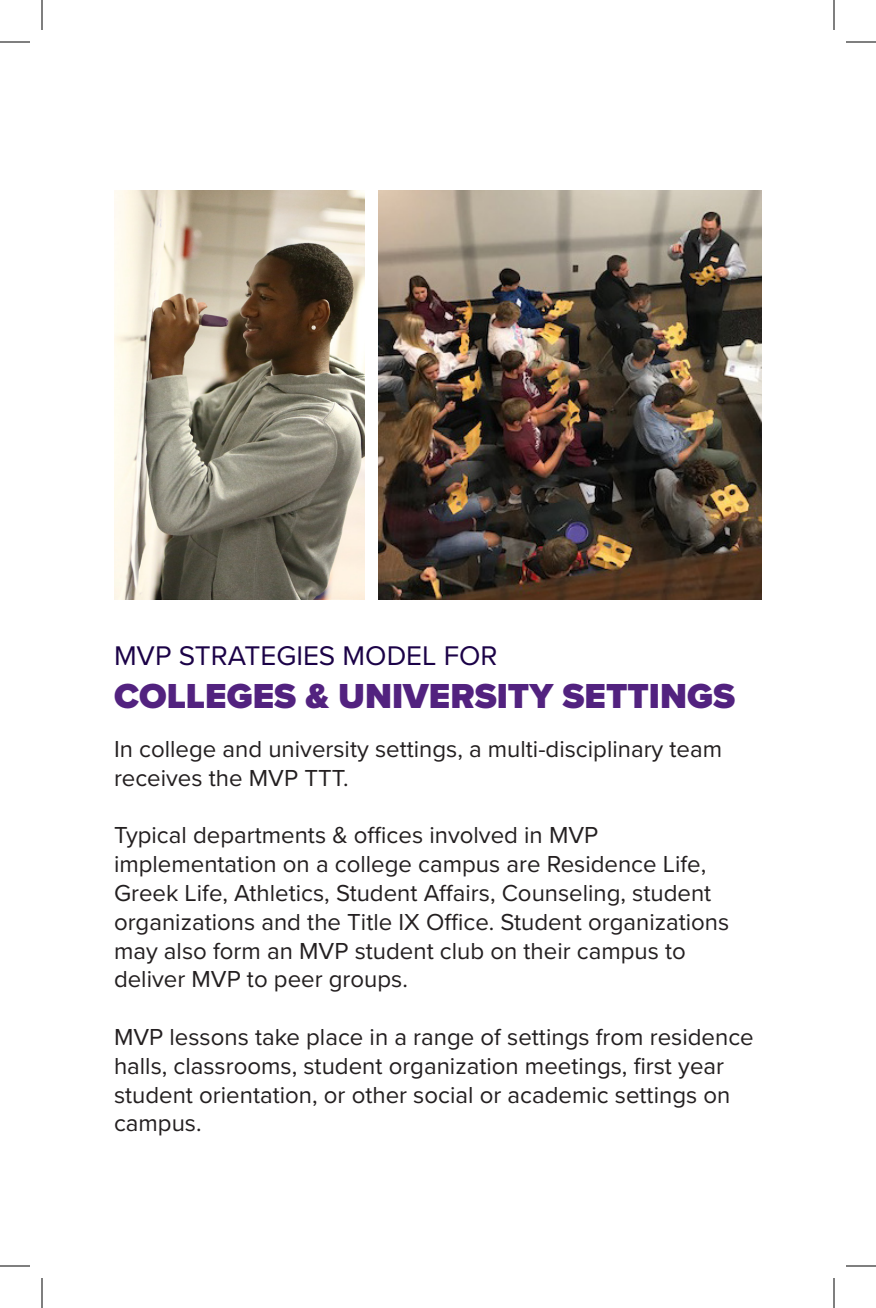
<style>
.page{position:relative;width:876px;height:1308px;background:#fff}
.page>*{position:absolute;margin:0;border:0;box-sizing:border-box;transform-origin:0 0}
.t1{font:900 36px "Proxima Nova";color:#52227f}
.t2{font:28px "Proxima Nova";color:#1b0247}
.t3{font:24px/28.8px "Proxima Nova";color:#231f20}
</style>
<div class="page">
<img style="left:114px;top:191px;width:251px;height:409px">
<img style="left:379px;top:191px;width:383px;height:409px">
<hr style="left:0;top:42px;width:30px;height:1px;background:#000">
<hr style="left:846px;top:42px;width:30px;height:1px;background:#000">
<hr style="left:0;top:1266px;width:30px;height:1px;background:#000">
<hr style="left:846px;top:1266px;width:30px;height:1px;background:#000">
<hr style="left:42px;top:0;width:1px;height:30px;background:#000">
<hr style="left:42px;top:1278px;width:1px;height:30px;background:#000">
<hr style="left:834px;top:0;width:1px;height:30px;background:#000">
<hr style="left:834px;top:1278px;width:1px;height:30px;background:#000">
<p class="t2" style="left:114px;top:635px;width:385px">MVP STRATEGIES MODEL FOR</p>
<p class="t1" style="left:114px;top:670px;width:623px">COLLEGES &amp; UNIVERSITY SETTINGS</p>
<p class="t3" style="left:114px;top:734px;width:610px">In college and university settings, a multi-disciplinary team receives the MVP TTT.</p>
<p class="t3" style="left:114px;top:820px;width:617px">Typical departments &amp; offices involved in MVP implementation on a college campus are Residence Life, Greek Life, Athletics, Student Affairs, Counseling, student organizations and the Title IX Office. Student organizations may also form an MVP student club on their campus to deliver MVP to peer groups.</p>
<p class="t3" style="left:114px;top:1022px;width:641px">MVP lessons take place in a range of settings from residence halls, classrooms, student organization meetings, first year student orientation, or other social or academic settings on campus.</p>
</div>
